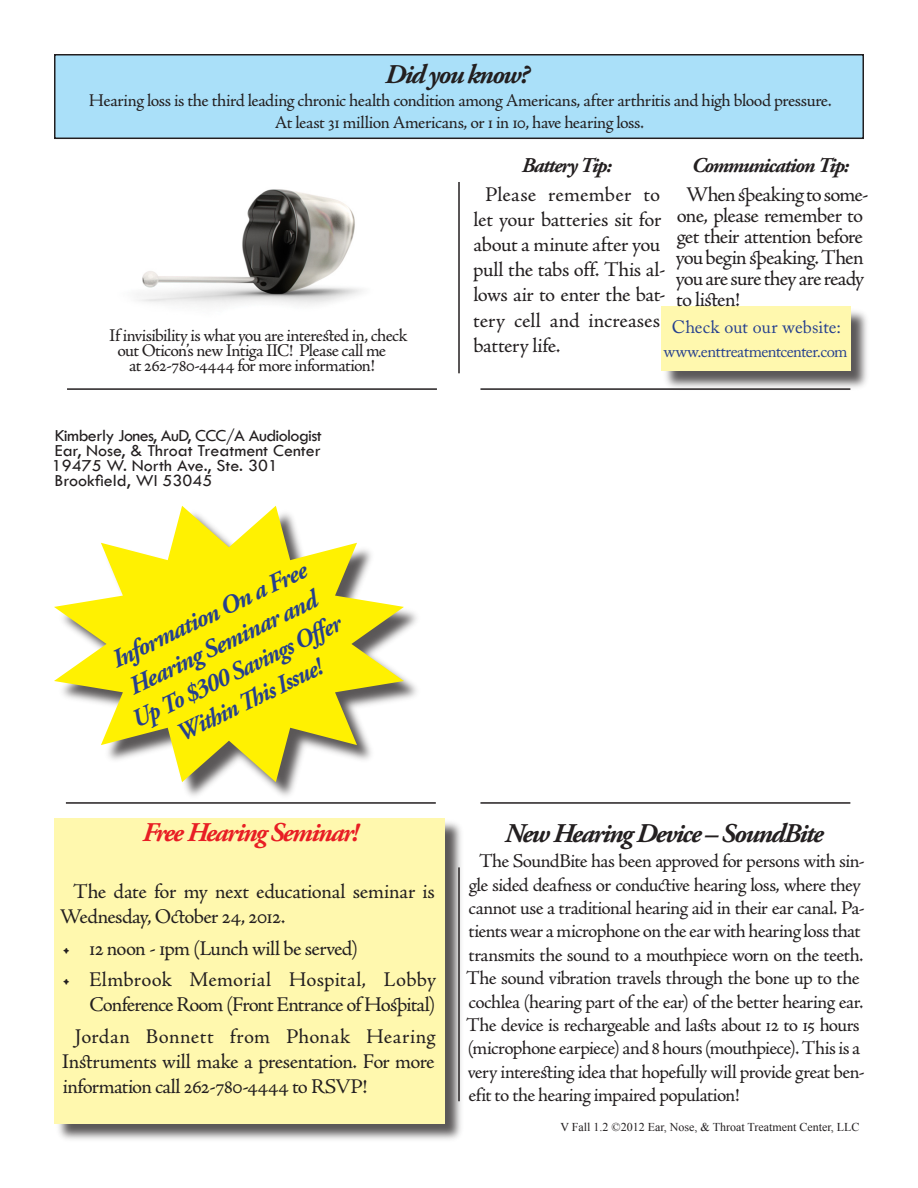
<style>
.page{position:relative;width:918px;height:1188px;background:#fff}
.page>*{position:absolute;margin:0;border:0;box-sizing:border-box;transform-origin:0 0}
._3_Headline_Minor_St{font:italic 700 27px "Adobe Garamond Pro";letter-spacing:-.06em;color:#231f20}
._3_Headline_Minor_St-2{font:italic 700 27px "Adobe Garamond Pro";letter-spacing:-.06em;color:#e81e24}
._3_Headline_Minor_St-3{font:italic 700 25.5px/31.5px "Adobe Garamond Pro";color:#253f8e;text-align:center}
._1_Body_Copy_Normal{font:21px/25.2px "Adobe Jenson Pro";letter-spacing:-.025em;color:#231f20}
._3_Headline_Minor_St-4{font:italic 700 21px "Adobe Garamond Pro";letter-spacing:-.06em;color:#231f20}
._1_Body_Copy_Normal-2{font:19.5px/23.4px "Adobe Jenson Pro";letter-spacing:-.03em;color:#231f20}
._3_Headline_Minor_St-5{font:18px "Adobe Jenson Pro";letter-spacing:-.02em;color:#231f20}
._1_Body_Copy_Normal-3{font:18px "Adobe Jenson Pro";letter-spacing:-.035em;color:#231f20}
.t1{font:18px "Adobe Caslon Pro";color:#253f8e}
.t2{font:17.4px "Tw Cen";color:#231f20}
.t3{font:17.4px "Tw Cen";letter-spacing:-.035em;color:#231f20}
.t4{font:16.5px "Adobe Caslon Pro";letter-spacing:-.035em;color:#253f8e}
.t5{font:12px "Times New Roman";color:#231f20}
</style>
<div class="page">
<hr style="left:458px;top:182px;width:2px;height:191px;background:#231f20">
<div style="left:55px;top:55px;width:808px;height:83px;background:#aae0f9"></div>
<div style="left:54px;top:54px;width:810px;height:85px;border:2px solid #231f20"></div>
<div style="left:54px;top:818px;width:410px;height:326px;background:#231f20;opacity:.75"></div>
<div style="left:54px;top:818px;width:390px;height:306px;background:#fff8ae"></div>
<div style="left:57px;top:508px;width:365px;height:292px;background:#231f20;opacity:.75"></div>
<svg style="left:54px;top:506px;width:350px;height:276px;fill:#fff101"></svg>
<div style="left:662px;top:307px;width:209px;height:84px;background:#231f20;opacity:.75"></div>
<div style="left:661px;top:307px;width:189px;height:64px;background:#fff8ae"></div>
<hr style="left:67px;top:388px;width:370px;height:2px;background:#231f20">
<hr style="left:480px;top:388px;width:370px;height:2px;background:#231f20">
<hr style="left:66px;top:802px;width:370px;height:2px;background:#231f20">
<hr style="left:480px;top:802px;width:370px;height:2px;background:#231f20">
<img style="left:138px;top:189px;width:225px;height:116px">
<p class="_3_Headline_Minor_St" style="left:385px;top:59px;width:145px">Did you know?</p>
<p class="_3_Headline_Minor_St-5" style="left:89px;top:90px;width:744px">Hearing loss is the third leading chronic health condition among Americans, after arthritis and high blood pressure.</p>
<p class="_3_Headline_Minor_St-5" style="left:275px;top:113px;width:371px">At least 31 million Americans, or 1 in 10, have hearing loss.</p>
<p class="_1_Body_Copy_Normal-3" style="left:109px;top:325px;width:300px">If invisibility is what you are interested in, check</p>
<p class="_1_Body_Copy_Normal-3" style="left:117px;top:340px;width:270px">out Oticon’s new Intiga IIC! Please call me</p>
<p class="_1_Body_Copy_Normal-3" style="left:129px;top:355px;width:247px">at 262-780-4444 for more information!</p>
<p class="t3" style="left:55px;top:425px;width:269px">Kimberly Jones, AuD, CCC/A Audiologist</p>
<p class="t2" style="left:55px;top:440px;width:267px">Ear, Nose, &amp; Throat Treatment Center</p>
<p class="t2" style="left:52px;top:455px;width:227px">19475 W. North Ave., Ste. 301</p>
<p class="t2" style="left:54px;top:470px;width:159px">Brookfield, WI 53045</p>
<p class="_3_Headline_Minor_St-3" style="left:99px;top:651px;width:231px;rotate:-26deg">Information On a Free<br>Hearing Seminar and<br>Up To $300 Savings Off er<br>Within Th is Issue!</p>
<p class="_3_Headline_Minor_St-4" style="left:522px;top:153px;width:92px">Battery Tip:</p>
<p class="_3_Headline_Minor_St-4" style="left:692px;top:153px;width:159px">Communication Tip:</p>
<p class="_1_Body_Copy_Normal" style="left:676px;top:184px;width:194px;line-height:21px;text-indent:10px">When speaking to some&shy;one, please remember to get their attention before you begin speaking. Then you are sure they are ready to listen!</p>
<p class="_1_Body_Copy_Normal" style="left:473px;top:182px;width:194px;text-indent:12px">Please remember to let your batteries sit for about a minute after you pull the tabs off. This al&shy;lows air to enter the bat&shy;tery cell and increases battery life.</p>
<p class="t1" style="left:672px;top:317px;width:171px">Check out our website:</p>
<p class="t4" style="left:664px;top:342px;width:185px">www.enttreatmentcenter.com</p>
<p class="_3_Headline_Minor_St-2" style="left:143px;top:817px;width:218px">Free Hearing Seminar!</p>
<p class="_1_Body_Copy_Normal" style="left:60px;top:879px;width:377px;text-indent:13px">The date for my next educational seminar is<br>Wednesday, October 24, 2012.</p>
<p class="_1_Body_Copy_Normal" style="left:89px;top:936px;width:271px">12 noon - 1pm (Lunch will be served)</p>
<p class="_1_Body_Copy_Normal" style="left:89px;top:968px;width:349px">Elmbrook Memorial Hospital, Lobby<br>Conference Room (Front Entrance of Hospital)</p>
<p class="_1_Body_Copy_Normal" style="left:62px;top:1024px;width:375px;text-align:justify;text-indent:13px">Jordan Bonnett from Phonak Hearing Instruments will make a presentation. For more information call 262-780-4444 to RSVP!</p>
<p class="_1_Body_Copy_Normal" style="left:62px;top:933px;width:10px;line-height:31.7px">• •</p>
<p class="_3_Headline_Minor_St" style="left:505px;top:818px;width:320px">New Hearing Device – SoundBite</p>
<p class="_1_Body_Copy_Normal-2" style="left:466px;top:850px;width:400px;text-indent:13px">The SoundBite has been approved for persons with sin&shy;gle sided deafness or conductive hearing loss, where they cannot use a traditional hearing aid in their ear canal. Pa&shy;tients wear a microphone on the ear with hearing loss that transmits the sound to a mouthpiece worn on the teeth.<br>The sound vibration travels through the bone up to the cochlea (hearing part of the ear) of the better hearing ear.<br>The device is rechargeable and lasts about 12 to 15 hours (microphone earpiece) and 8 hours (mouthpiece). This is a very interesting idea that hopefully will provide great ben&shy;efit to the hearing impaired population!</p>
<p class="t5" style="left:560px;top:1119px;width:301px">V Fall 1.2 ©2012 Ear, Nose, &amp; Throat Treatment Center, LLC</p>
</div>
